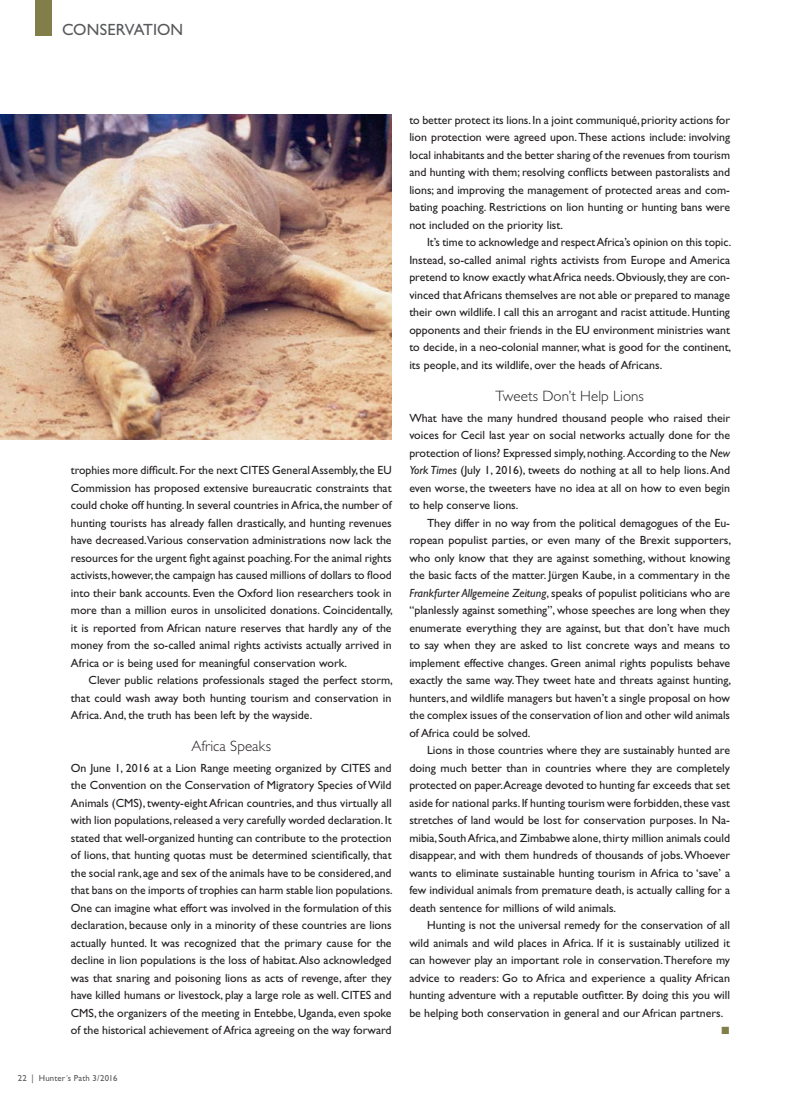
<style>
.page{position:relative;width:801px;height:1099px;background:#fff}
.page>*{position:absolute;margin:0;border:0;box-sizing:border-box;transform-origin:0 0}
.t1{font:16.25px "Gill Sans";letter-spacing:.005em;color:#57585a}
.t2{font:300 15px "Gill Sans";letter-spacing:.005em;color:#231f20}
.t3{font:12.5px "Wingdings";color:#817e4a}
.t4{font:11.88px/17.5px "Gill Sans";color:#231f20;text-align:justify}
.t5{font:8.75px "Gill Sans";letter-spacing:.025em;color:#57585a}
.s1{font-style:italic}
</style>
<div class="page">
<div style="left:35px;top:0;width:17px;height:35px;background:#817e4a"></div>
<img style="left:0;top:114px;width:392px;height:325px">
<h1 class="t1" style="left:62px;top:21px;width:123px">CONSERVATION</h1>
<p class="t4" style="left:71px;top:461px;width:323px">trophies more difficult. For the next CITES General Assembly, the EU Commission has proposed extensive bureaucratic constraints that could choke off hunting. In several countries in Africa, the number of hunting tourists has already fallen drastically, and hunting revenues have decreased.Various conservation administrations now lack the resources for the urgent fight against poaching. For the animal rights activists, however, the campaign has caused millions of dollars to flood into their bank accounts. Even the Oxford lion researchers took in more than a million euros in unsolicited donations. Coincidentally, it is reported from African nature reserves that hardly any of the money from the so-called animal rights activists actually arrived in Africa or is being used for meaningful conservation work.</p>
<p class="t4" style="left:71px;top:671px;width:323px;text-indent:18px">Clever public relations professionals staged the perfect storm, that could wash away both hunting tourism and conservation in Africa. And, the truth has been left by the wayside.</p>
<p class="t2" style="left:191px;top:738px;width:81px">Africa Speaks</p>
<p class="t4" style="left:71px;top:759px;width:323px">On June 1, 2016 at a Lion Range meeting organized by CITES and the Convention on the Conservation of Migratory Species of Wild Animals (CMS), twenty-eight African countries, and thus virtually all with lion populations, released a very carefully worded declaration. It stated that well-organized hunting can contribute to the protection of lions, that hunting quotas must be determined scientifically, that the social rank, age and sex of the animals have to be considered, and that bans on the imports of trophies can harm stable lion populations.<br>One can imagine what effort was involved in the formulation of this declaration, because only in a minority of these countries are lions actually hunted. It was recognized that the primary cause for the decline in lion populations is the loss of habitat. Also acknowledged was that snaring and poisoning lions as acts of revenge, after they have killed humans or livestock, play a large role as well. CITES and CMS, the organizers of the meeting in Entebbe, Uganda, even spoke of the historical achievement of Africa agreeing on the way forward</p>
<p class="t5" style="left:18px;top:1073px;width:101px">22 | Hunter´s Path 3/2016</p>
<p class="t4" style="left:409px;top:111px;width:322px">to better protect its lions. In a joint communiqué, priority actions for lion protection were agreed upon. These actions include: involving local inhabitants and the better sharing of the revenues from tourism and hunting with them; resolving conflicts between pastoralists and lions; and improving the management of protected areas and com&shy;bating poaching. Restrictions on lion hunting or hunting bans were not included on the priority list.</p>
<p class="t4" style="left:409px;top:234px;width:323px;text-indent:18px">It’s time to acknowledge and respect Africa’s opinion on this topic.<br>Instead, so-called animal rights activists from Europe and America pretend to know exactly what Africa needs. Obviously, they are con&shy;vinced that Africans themselves are not able or prepared to manage their own wildlife. I call this an arrogant and racist attitude. Hunting opponents and their friends in the EU environment ministries want to decide, in a neo-colonial manner, what is good for the continent, its people, and its wildlife, over the heads of Africans.</p>
<p class="t2" style="left:496px;top:388px;width:150px">Tweets Don’t Help Lions</p>
<p class="t4" style="left:409px;top:409px;width:322px">What have the many hundred thousand people who raised their voices for Cecil last year on social networks actually done for the protection of lions? Expressed simply, nothing. According to the <span class="s1">New York Times</span> (July 1, 2016), tweets do nothing at all to help lions. And even worse, the tweeters have no idea at all on how to even begin to help conserve lions.</p>
<p class="t4" style="left:409px;top:514px;width:323px;text-indent:18px">They differ in no way from the political demagogues of the Eu&shy;ropean populist parties, or even many of the Brexit supporters, who only know that they are against something, without knowing the basic facts of the matter. Jürgen Kaube, in a commentary in the <span class="s1">Frankfurter Allgemeine Zeitung</span>, speaks of populist politicians who are “planlessly against something”, whose speeches are long when they enumerate everything they are against, but that don’t have much to say when they are asked to list concrete ways and means to implement effective changes. Green animal rights populists behave exactly the same way. They tweet hate and threats against hunting, hunters, and wildlife managers but haven’t a single proposal on how the complex issues of the conservation of lion and other wild animals of Africa could be solved.</p>
<p class="t4" style="left:409px;top:741px;width:322px;text-indent:18px">Lions in those countries where they are sustainably hunted are doing much better than in countries where they are completely protected on paper.Acreage devoted to hunting far exceeds that set aside for national parks. If hunting tourism were forbidden, these vast stretches of land would be lost for conservation purposes. In Na&shy;mibia, South Africa, and Zimbabwe alone, thirty million animals could disappear, and with them hundreds of thousands of jobs. Whoever wants to eliminate sustainable hunting tourism in Africa to ‘save’ a few individual animals from premature death, is actually calling for a death sentence for millions of wild animals.</p>
<p class="t4" style="left:409px;top:916px;width:322px;text-indent:18px">Hunting is not the universal remedy for the conservation of all wild animals and wild places in Africa. If it is sustainably utilized it can however play an important role in conservation. Therefore my advice to readers: Go to Africa and experience a quality African hunting adventure with a reputable outfitter. By doing this you will be helping both conservation in general and our African partners.</p>
<p class="t3" style="left:721px;top:1023px;width:11px">■</p>
</div>
